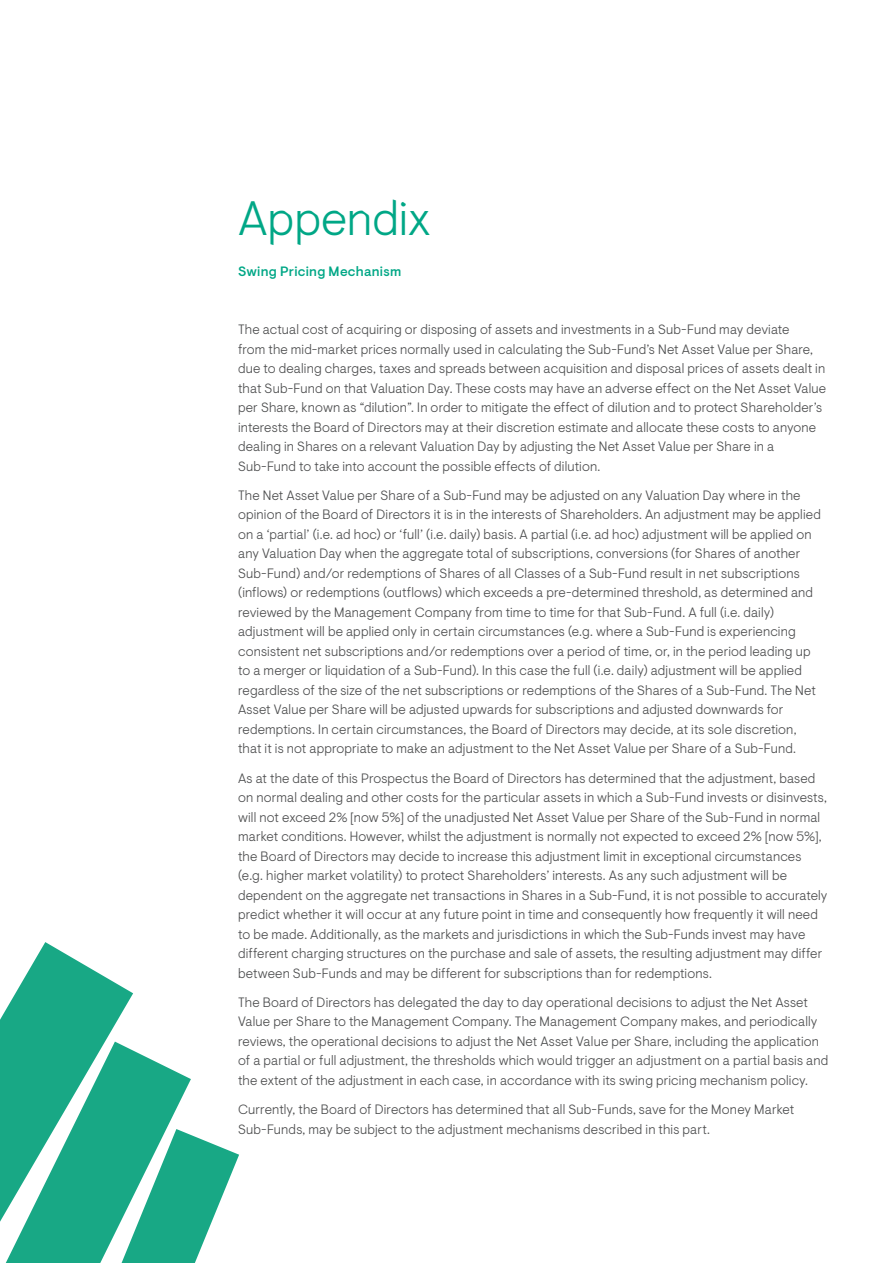
<style>
.page{position:relative;width:893px;height:1263px;background:#fff}
.page>*{position:absolute;margin:0;border:0;box-sizing:border-box;transform-origin:0 0}
.Main_Heading{font:300 48px "Ninety One Visuelt Display";color:#00a786}
.Body_text{font:300 13.5px/19.5px "Ninety One Visuelt";letter-spacing:.01em;color:#4b4c4d}
.Sub_Heading{font:500 13.5px "Ninety One Visuelt";letter-spacing:.02em;color:#00a786}
</style>
<div class="page">
<svg style="left:0;top:942px;width:239px;height:321px"></svg>
<p class="Main_Heading" style="left:238px;top:190px;width:194px">Appendix</p>
<p class="Sub_Heading" style="left:238px;top:263px;width:165px">Swing Pricing Mechanism</p>
<p class="Body_text" style="left:238px;top:320px;width:589px">The actual cost of acquiring or disposing of assets and investments in a Sub-Fund may deviate<br>from the mid-market prices normally used in calculating the Sub-Fund’s Net Asset Value per Share, due to dealing charges, taxes and spreads between acquisition and disposal prices of assets dealt in that Sub-Fund on that Valuation Day. These costs may have an adverse effect on the Net Asset Value per Share, known as “dilution”. In order to mitigate the effect of dilution and to protect Shareholder’s interests the Board of Directors may at their discretion estimate and allocate these costs to anyone dealing in Shares on a relevant Valuation Day by adjusting the Net Asset Value per Share in a Sub-Fund to take into account the possible effects of dilution.</p>
<p class="Body_text" style="left:238px;top:485px;width:584px">The Net Asset Value per Share of a Sub-Fund may be adjusted on any Valuation Day where in the opinion of the Board of Directors it is in the interests of Shareholders. An adjustment may be applied on a ‘partial’ (i.e. ad hoc) or ‘full’ (i.e. daily) basis. A partial (i.e. ad hoc) adjustment will be applied on any Valuation Day when the aggregate total of subscriptions, conversions (for Shares of another Sub-Fund) and/or redemptions of Shares of all Classes of a Sub-Fund result in net subscriptions (inflows) or redemptions (outflows) which exceeds a pre-determined threshold, as determined and reviewed by the Management Company from time to time for that Sub-Fund. A full (i.e. daily) adjustment will be applied only in certain circumstances (e.g. where a Sub-Fund is experiencing consistent net subscriptions and/or redemptions over a period of time, or, in the period leading up to a merger or liquidation of a Sub-Fund). In this case the full (i.e. daily) adjustment will be applied regardless of the size of the net subscriptions or redemptions of the Shares of a Sub-Fund. The Net Asset Value per Share will be adjusted upwards for subscriptions and adjusted downwards for redemptions. In certain circumstances, the Board of Directors may decide, at its sole discretion, that it is not appropriate to make an adjustment to the Net Asset Value per Share of a Sub-Fund.</p>
<p class="Body_text" style="left:238px;top:768px;width:591px">As at the date of this Prospectus the Board of Directors has determined that the adjustment, based on normal dealing and other costs for the particular assets in which a Sub-Fund invests or disinvests, will not exceed 2% [now 5%] of the unadjusted Net Asset Value per Share of the Sub-Fund in normal market conditions. However, whilst the adjustment is normally not expected to exceed 2% [now 5%], the Board of Directors may decide to increase this adjustment limit in exceptional circumstances (e.g. higher market volatility) to protect Shareholders’ interests. As any such adjustment will be dependent on the aggregate net transactions in Shares in a Sub-Fund, it is not possible to accurately predict whether it will occur at any future point in time and consequently how frequently it will need to be made. Additionally, as the markets and jurisdictions in which the Sub-Funds invest may have different charging structures on the purchase and sale of assets, the resulting adjustment may differ between Sub-Funds and may be different for subscriptions than for redemptions.</p>
<p class="Body_text" style="left:238px;top:992px;width:592px">The Board of Directors has delegated the day to day operational decisions to adjust the Net Asset Value per Share to the Management Company. The Management Company makes, and periodically reviews, the operational decisions to adjust the Net Asset Value per Share, including the application of a partial or full adjustment, the thresholds which would trigger an adjustment on a partial basis and the extent of the adjustment in each case, in accordance with its swing pricing mechanism policy.</p>
<p class="Body_text" style="left:238px;top:1100px;width:558px">Currently, the Board of Directors has determined that all Sub-Funds, save for the Money Market<br>Sub-Funds, may be subject to the adjustment mechanisms described in this part.</p>
</div>
